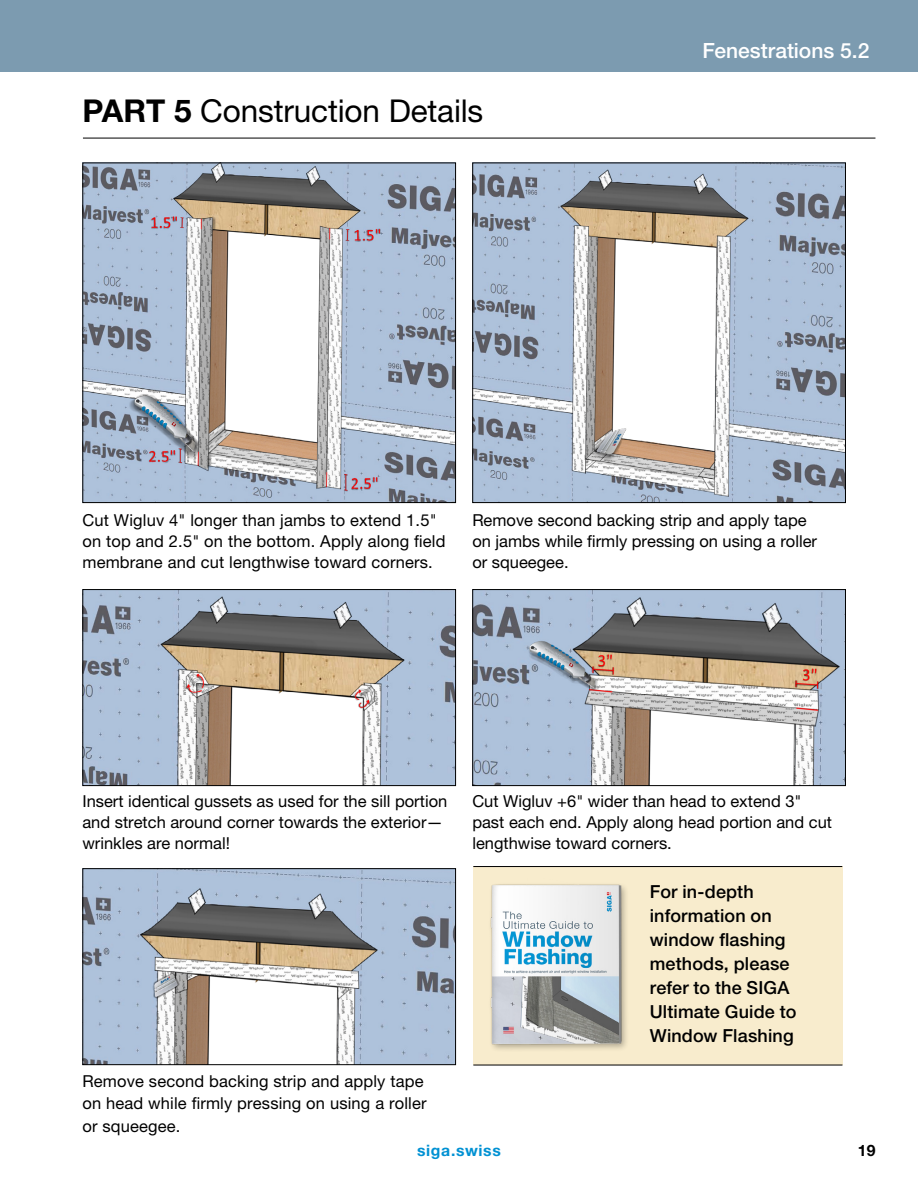
<style>
.page{position:relative;width:918px;height:1188px;background:#fff}
.page>*{position:absolute;margin:0;border:0;box-sizing:border-box;transform-origin:0 0}
.t1{font:31.5px "Helvetica Neue LT Pro";letter-spacing:-.005em;color:#000}
.t2{font:500 21px "Helvetica Neue LT Pro";color:#fff}
.t3{font:500 18px/24px "Helvetica Neue LT Pro";letter-spacing:.01em;color:#000}
.t4{font:16.5px/21px "Helvetica Neue LT Pro";color:#000}
.t5{font:700 15.75px "Helvetica Neue LT Pro";letter-spacing:.04em;color:#0091d3}
.t6{font:700 15.75px "Helvetica Neue LT Pro";color:#000}
.s1{font-weight:700}
</style>
<div class="page">
<hr style="left:83px;top:138px;width:792px;height:1px;background:#000">
<img style="left:474px;top:591px;width:370px;height:193px">
<div style="left:472px;top:589px;width:374px;height:197px;border:1px solid #000"></div>
<img style="left:84px;top:591px;width:370px;height:193px">
<div style="left:82px;top:589px;width:374px;height:197px;border:1px solid #000"></div>
<img style="left:84px;top:870px;width:370px;height:193px">
<div style="left:82px;top:868px;width:374px;height:197px;border:1px solid #000"></div>
<img style="left:474px;top:165px;width:370px;height:336px">
<div style="left:472px;top:163px;width:374px;height:340px;border:1px solid #000"></div>
<img style="left:84px;top:165px;width:370px;height:336px">
<div style="left:82px;top:163px;width:374px;height:340px;border:1px solid #000"></div>
<div style="left:0;top:0;width:918px;height:71px;background:#7c9bb0"></div>
<div style="left:473px;top:867px;width:369px;height:198px;background:#f8eccd"></div>
<img style="left:490px;top:884px;width:137px;height:166px">
<hr style="left:473px;top:866px;width:369px;height:1px;background:#000">
<hr style="left:473px;top:1065px;width:369px;height:1px;background:#000">
<h1 class="t1" style="left:82px;top:92px;width:402px"><span class="s1">PART 5</span> Construction Details</h1>
<p class="t2" style="left:702px;top:38px;width:169px">Fenestrations 5.2</p>
<p class="t4" style="left:82px;top:509px;width:365px">Cut Wigluv 4" longer than jambs to extend 1.5" on top and 2.5" on the bottom. Apply along field membrane and cut lengthwise toward corners.</p>
<p class="t4" style="left:472px;top:509px;width:346px">Remove second backing strip and apply tape on jambs while firmly pressing on using a roller or squeegee.</p>
<p class="t4" style="left:82px;top:791px;width:366px">Insert identical gussets as used for the sill portion and stretch around corner towards the exterior— wrinkles are normal!</p>
<p class="t4" style="left:82px;top:1069px;width:346px;line-height:22.5px">Remove second backing strip and apply tape on head while firmly pressing on using a roller or squeegee.</p>
<p class="t4" style="left:472px;top:791px;width:361px">Cut Wigluv +6" wider than head to extend 3" past each end. Apply along head portion and cut lengthwise toward corners.</p>
<p class="t3" style="left:650px;top:880px;width:148px">For in-depth information on window flashing methods, please refer to the SIGA<br>Ultimate Guide to<br>Window Flashing</p>
<p class="t5" style="left:417px;top:1141px;width:85px">siga.swiss</p>
<p class="t6" style="left:858px;top:1141px;width:19px">19</p>
</div>
